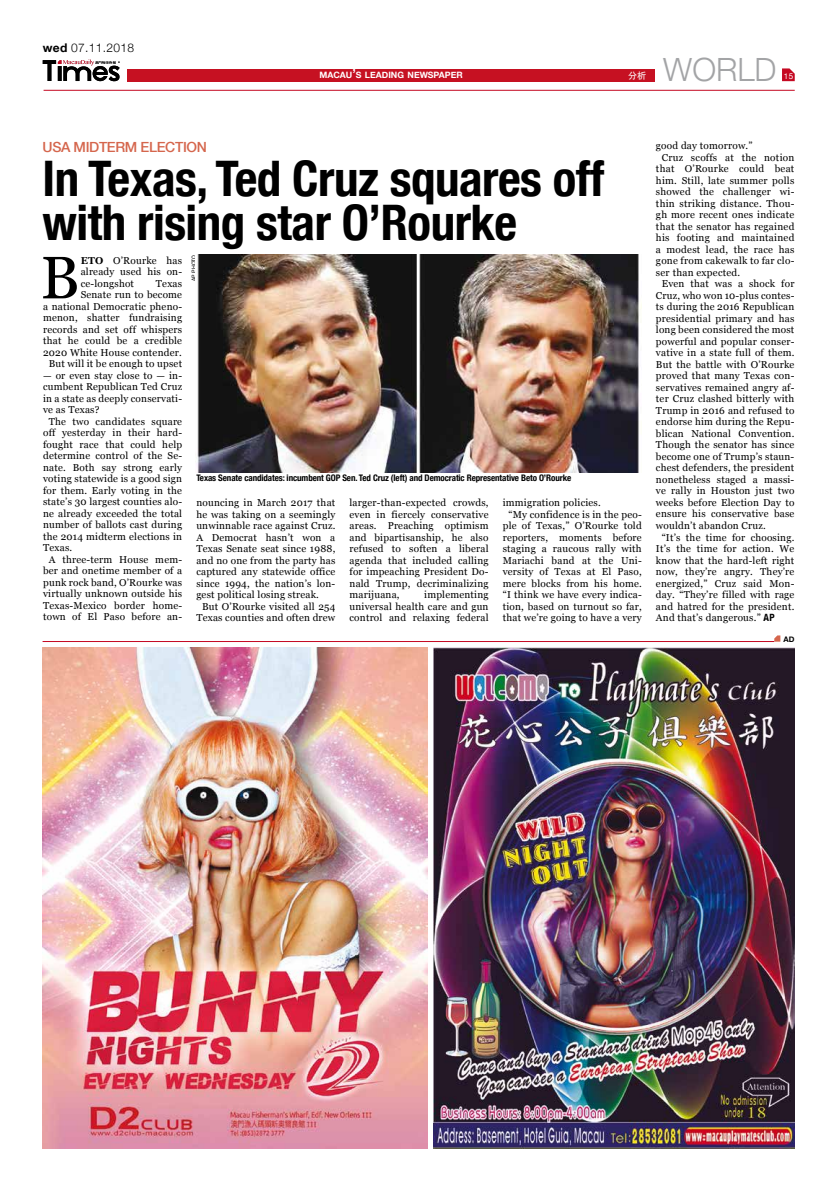
<style>
.page{position:relative;width:837px;height:1191px;background:#fff}
.page>*{position:absolute;margin:0;border:0;box-sizing:border-box;transform-origin:0 0}
.t1{font:59.8px "Georgia";color:#000}
.t2{font:700 condensed 49px/44px "Helvetica Neue";letter-spacing:-.01em;color:#000}
.t3{font:300 32px "Helvetica Neue";color:#a3a4a6}
.t4{font:500 14px "Helvetica Neue";letter-spacing:-.025em;color:#d5664d}
.t5{font:300 12px "Helvetica Neue";letter-spacing:.025em;color:#000}
.t6{font:10px/11.5px "Georgia";letter-spacing:.02em;color:#000;text-align:justify}
.t7{font:700 condensed 9px "Helvetica Neue";letter-spacing:-.01em;color:#000}
.t8{font:9px "Adobe Heiti Std";color:#fff}
.t9{font:700 8.8px "Helvetica Neue";color:#fff}
.t10{font:8px "Helvetica Neue";color:#fff}
.t11{font:700 7.7px "Helvetica Neue";color:#000}
.t12{font:6px "Franklin Gothic";letter-spacing:.025em;color:#000}
.s1{font-weight:700}
.s2{font-size:12.5px}
.s3{font-family:"Helvetica Neue";font-weight:700;font-stretch:condensed}
</style>
<div class="page">
<div style="left:127px;top:69px;width:527px;height:12px;background:#c61122"></div>
<svg style="left:782px;top:68px;width:12px;height:13px"></svg>
<svg style="left:43px;top:59px;width:77px;height:22px"></svg>
<hr style="left:44px;top:90px;width:750px;height:1px;background:#c50922">
<hr style="left:43px;top:641px;width:731px;height:1px;background:#c50922">
<svg style="left:774px;top:635px;width:6px;height:6px"></svg>
<img style="left:43px;top:647px;width:384px;height:501px">
<img style="left:433px;top:647px;width:361px;height:501px">
<img style="left:196px;top:255px;width:445px;height:217px">
<p class="t5" style="left:43px;top:38px;width:93px"><span class="s1">wed</span> 07.11.2018</p>
<p class="t9" style="left:319px;top:68px;width:145px">MACAU<span class="s2">’</span>S LEADING NEWSPAPER</p>
<p class="t8" style="left:628px;top:70px;width:19px">分析</p>
<h3 class="t3" style="left:663px;top:44px;width:115px">WORLD</h3>
<p class="t10" style="left:783px;top:70px;width:11px">15</p>
<h3 class="t4" style="left:43px;top:135px;width:116px">USA Midterm Elec</h3>
<h3 class="t4" style="left:175px;top:135px;width:33px">tion</h3>
<h2 class="t2" style="left:43px;top:153px;width:563px">In Texas, Ted Cruz squares off with rising star O’Rourke</h2>
<h1 class="t1" style="left:40px;top:234px;width:41px">B</h1>
<p class="t6" style="left:81px;top:254px;width:103px"><span class="s1">eto</span> O’Rourke has already used his on&shy;ce-longshot</p>
<p class="t12" style="left:190px;top:281px;width:28px;rotate:-90deg">ap photo</p>
<p class="t6" style="left:43px;top:277px;width:140px;text-align:right">Texas<br>Senate run to become<br>a national Democratic pheno&shy;menon, shatter fundraising records and set off whispers that he could be a credible<br>2020 White House contender.<br>But will it be enough to upset</p>
<p class="t6" style="left:43px;top:369px;width:140px">— or even stay close to — in-</p>
<p class="t6" style="left:43px;top:381px;width:140px">cumbent Republican Ted Cruz</p>
<p class="t6" style="left:43px;top:392px;width:140px">in a state as deeply conservati-</p>
<p class="t6" style="left:43px;top:404px;width:58px">ve as Texas?</p>
<p class="t6" style="left:49px;top:415px;width:135px">The two candidates square</p>
<p class="t6" style="left:43px;top:427px;width:140px">off yesterday in their hard-</p>
<p class="t6" style="left:43px;top:438px;width:140px">fought race that could help</p>
<p class="t6" style="left:43px;top:450px;width:140px">determine control of the Se-</p>
<p class="t6" style="left:43px;top:461px;width:140px">nate. Both say strong early</p>
<p class="t6" style="left:43px;top:473px;width:140px">voting statewide is a good sign</p>
<p class="t6" style="left:43px;top:484px;width:140px">for them. Early voting in the</p>
<p class="t6" style="left:43px;top:496px;width:140px">state’s 30 largest counties alo-</p>
<p class="t6" style="left:43px;top:507px;width:140px">ne already exceeded the total</p>
<p class="t6" style="left:43px;top:519px;width:140px">number of ballots cast during</p>
<p class="t6" style="left:43px;top:530px;width:140px">the 2014 midterm elections in</p>
<p class="t6" style="left:43px;top:542px;width:31px">Texas.</p>
<p class="t6" style="left:49px;top:553px;width:135px">A three-term House mem-</p>
<p class="t6" style="left:43px;top:565px;width:140px">ber and onetime member of a</p>
<p class="t6" style="left:43px;top:576px;width:140px">punk rock band, O’Rourke was</p>
<p class="t6" style="left:43px;top:588px;width:140px">virtually unknown outside his</p>
<p class="t6" style="left:43px;top:599px;width:140px">Texas-Mexico border home-</p>
<p class="t6" style="left:43px;top:611px;width:140px">town of El Paso before an-</p>
<p class="t7" style="left:196px;top:470px;width:376px">Texas Senate candidates: incumbent GOP Sen. Ted Cruz (left) and Democratic Representative Beto O’Rourke</p>
<p class="t6" style="left:349px;top:496px;width:140px">larger-than-expected crowds, even in fiercely conservative areas. Preaching optimism and bipartisanship, he also refused to soften a liberal agenda that included calling for impeaching President Do&shy;nald Trump, decriminalizing marijuana,</p>
<p class="t6" style="left:196px;top:496px;width:140px">nouncing in March 2017 that</p>
<p class="t6" style="left:196px;top:508px;width:140px">he was taking on a seemingly</p>
<p class="t6" style="left:196px;top:519px;width:140px">unwinnable race against Cruz.</p>
<p class="t6" style="left:196px;top:531px;width:140px">A Democrat hasn’t won a</p>
<p class="t6" style="left:196px;top:542px;width:140px">Texas Senate seat since 1988,</p>
<p class="t6" style="left:196px;top:554px;width:140px">and no one from the party has</p>
<p class="t6" style="left:196px;top:565px;width:140px">captured any statewide office</p>
<p class="t6" style="left:196px;top:577px;width:140px">since 1994, the nation’s lon-</p>
<p class="t6" style="left:196px;top:588px;width:124px">gest political losing streak.</p>
<p class="t6" style="left:202px;top:600px;width:135px">But O’Rourke visited all 254</p>
<p class="t6" style="left:196px;top:611px;width:140px">Texas counties and often drew</p>
<p class="t6" style="left:502px;top:496px;width:100px">immigration policies.</p>
<p class="t6" style="left:508px;top:508px;width:135px">“My confidence is in the peo-</p>
<p class="t6" style="left:502px;top:519px;width:140px">ple of Texas,” O’Rourke told</p>
<p class="t6" style="left:502px;top:531px;width:140px">reporters, moments before</p>
<p class="t6" style="left:502px;top:542px;width:140px">staging a raucous rally with</p>
<p class="t6" style="left:502px;top:554px;width:140px">Mariachi band at the Uni-</p>
<p class="t6" style="left:502px;top:565px;width:140px">versity of Texas at El Paso,</p>
<p class="t6" style="left:502px;top:577px;width:140px">mere blocks from his home.</p>
<p class="t6" style="left:502px;top:588px;width:140px">“I think we have every indica-</p>
<p class="t6" style="left:502px;top:600px;width:140px">tion, based on turnout so far,</p>
<p class="t6" style="left:502px;top:611px;width:140px">that we’re going to have a very</p>
<p class="t6" style="left:349px;top:588px;width:140px;text-indent:75px">implementing universal health care and gun control and relaxing federal</p>
<p class="t6" style="left:655px;top:140px;width:98px">good day tomorrow.”</p>
<p class="t6" style="left:661px;top:151px;width:134px">Cruz scoffs at the notion</p>
<p class="t6" style="left:655px;top:163px;width:140px">that O’Rourke could beat</p>
<p class="t6" style="left:655px;top:174px;width:140px">him. Still, late summer polls</p>
<p class="t6" style="left:655px;top:186px;width:140px">showed the challenger wi-</p>
<p class="t6" style="left:655px;top:197px;width:140px">thin striking distance. Thou-</p>
<p class="t6" style="left:655px;top:209px;width:140px">gh more recent ones indicate</p>
<p class="t6" style="left:655px;top:220px;width:140px">that the senator has regained</p>
<p class="t6" style="left:655px;top:232px;width:140px">his footing and maintained</p>
<p class="t6" style="left:655px;top:243px;width:140px">a modest lead, the race has</p>
<p class="t6" style="left:655px;top:255px;width:140px">gone from cakewalk to far clo-</p>
<p class="t6" style="left:655px;top:266px;width:86px">ser than expected.</p>
<p class="t6" style="left:661px;top:278px;width:134px">Even that was a shock for</p>
<p class="t6" style="left:655px;top:289px;width:140px">Cruz, who won 10-plus contes-</p>
<p class="t6" style="left:655px;top:301px;width:140px">ts during the 2016 Republican</p>
<p class="t6" style="left:655px;top:312px;width:140px">presidential primary and has</p>
<p class="t6" style="left:655px;top:324px;width:140px">long been considered the most</p>
<p class="t6" style="left:655px;top:335px;width:140px">powerful and popular conser-</p>
<p class="t6" style="left:655px;top:347px;width:140px">vative in a state full of them.</p>
<p class="t6" style="left:655px;top:358px;width:140px">But the battle with O’Rourke</p>
<p class="t6" style="left:655px;top:370px;width:140px">proved that many Texas con-</p>
<p class="t6" style="left:655px;top:381px;width:140px">servatives remained angry af-</p>
<p class="t6" style="left:655px;top:393px;width:140px">ter Cruz clashed bitterly with</p>
<p class="t6" style="left:655px;top:404px;width:140px">Trump in 2016 and refused to</p>
<p class="t6" style="left:655px;top:416px;width:140px">endorse him during the Repu-</p>
<p class="t6" style="left:655px;top:427px;width:140px">blican National Convention.</p>
<p class="t6" style="left:655px;top:439px;width:140px">Though the senator has since</p>
<p class="t6" style="left:655px;top:450px;width:140px">become one of Trump’s staun-</p>
<p class="t6" style="left:655px;top:462px;width:140px">chest defenders, the president</p>
<p class="t6" style="left:655px;top:473px;width:140px">nonetheless staged a massi-</p>
<p class="t6" style="left:655px;top:485px;width:140px">ve rally in Houston just two</p>
<p class="t6" style="left:655px;top:496px;width:140px">weeks before Election Day to</p>
<p class="t6" style="left:655px;top:508px;width:140px">ensure his conservative base</p>
<p class="t6" style="left:655px;top:519px;width:111px">wouldn’t abandon Cruz.</p>
<p class="t6" style="left:661px;top:531px;width:134px">“It’s the time for choosing.</p>
<p class="t6" style="left:655px;top:542px;width:140px">It’s the time for action. We</p>
<p class="t6" style="left:655px;top:554px;width:140px">know that the hard-left right</p>
<p class="t6" style="left:655px;top:565px;width:140px">now, they’re angry. They’re</p>
<p class="t6" style="left:655px;top:577px;width:140px">energized,” Cruz said Mon-</p>
<p class="t6" style="left:655px;top:588px;width:140px">day. “They’re filled with rage</p>
<p class="t6" style="left:655px;top:600px;width:140px">and hatred for the president.</p>
<p class="t6" style="left:655px;top:611px;width:120px">And that’s dangerous.” <span class="s3">AP</span></p>
<p class="t11" style="left:783px;top:633px;width:12px">AD</p>
</div>
